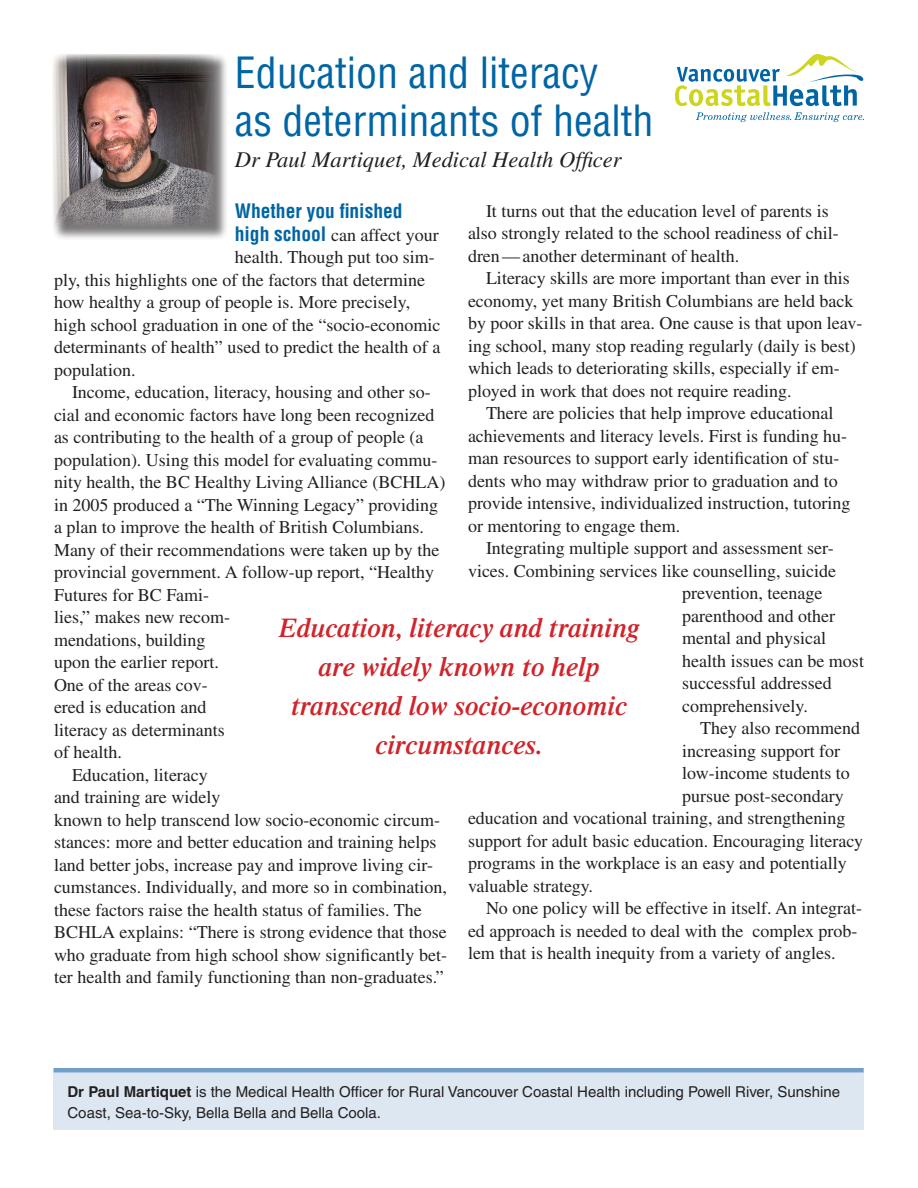
<style>
.page{position:relative;width:918px;height:1188px;background:#fff}
.page>*{position:absolute;margin:0;border:0;box-sizing:border-box;transform-origin:0 0}
.Headline{font:condensed 42px/48px "Helvetica";color:#0065a4}
.Call-out{font:italic 600 27px/39px "Times";color:#d1232a;text-align:center}
.Subhead{font:italic 22.5px "Times";color:#231f20}
.Text_First_Paragraph{font:700 condensed 19.5px "Helvetica";color:#0065a4}
.Text_Second_Paragrap{font:18px/22.5px "Times";color:#231f20}
.Text_First_Paragraph-2{font:18px "Times";color:#231f20}
.t1{font:15px/21px "Helvetica";color:#231f20}
.s1{font-family:"Helvetica";font-weight:700;font-stretch:condensed;font-size:19.5px;color:#0065a4}
.s2{font-weight:700}
</style>
<div class="page">
<div style="left:53px;top:1068px;width:811px;height:62px;background:#dde7f2"></div>
<hr style="left:54px;top:1068px;width:810px;height:4px;background:#729eca">
<div style="left:51px;top:53px;width:177px;height:188px;background:#231f20;opacity:.6"></div>
<img style="left:52px;top:54px;width:162px;height:173px">
<svg style="left:696px;top:112px;width:168px;height:10px"></svg>
<svg style="left:675px;top:54px;width:189px;height:52px"></svg>
<p class="Headline" style="left:235px;top:48px;width:420px">Education and literacy<br>as determinants of health</p>
<p class="Subhead" style="left:235px;top:147px;width:388px">Dr Paul Martiquet, Medical Health Officer</p>
<p class="Text_First_Paragraph" style="left:235px;top:199px;width:169px">Whether you finished</p>
<p class="Text_First_Paragraph-2" style="left:235px;top:224px;width:205px"><span class="s1">high school</span> can affect your</p>
<p class="Text_First_Paragraph-2" style="left:235px;top:247px;width:202px">health. Though put too sim-</p>
<p class="Text_First_Paragraph-2" style="left:54px;top:269px;width:373px">ply, this highlights one of the factors that determine</p>
<p class="Text_First_Paragraph-2" style="left:54px;top:292px;width:358px">how healthy a group of people is. More precisely,</p>
<p class="Text_First_Paragraph-2" style="left:54px;top:314px;width:388px">high school graduation in one of the “socio-economic</p>
<p class="Text_First_Paragraph-2" style="left:54px;top:337px;width:388px">determinants of health” used to predict the health of a</p>
<p class="Text_First_Paragraph-2" style="left:54px;top:359px;width:83px">population.</p>
<p class="Text_Second_Paragrap" style="left:54px;top:381px;width:393px;text-indent:18px">Income, education, literacy, housing and other so&shy;cial and economic factors have long been recognized as contributing to the health of a group of people (a population). Using this model for evaluating commu&shy;nity health, the BC Healthy Living Alliance (BCHLA) in 2005 produced a “The Winning Legacy” providing a plan to improve the health of British Columbians.<br>Many of their recommendations were taken up by the provincial government. A follow-up report, “Healthy Futures for BC Fami-<br>lies,” makes new recom-<br>mendations, building<br>upon the earlier report.<br>One of the areas cov-<br>ered is education and<br>literacy as determinants<br>of health.</p>
<p class="Text_Second_Paragrap" style="left:54px;top:763px;width:395px;text-indent:18px">Education, literacy<br>and training are widely<br>known to help transcend low socio-economic circum&shy;stances: more and better education and training helps land better jobs, increase pay and improve living cir&shy;cumstances. Individually, and more so in combination, these factors raise the health status of families. The BCHLA explains: “There is strong evidence that those who graduate from high school show significantly bet&shy;ter health and family functioning than non-graduates.”</p>
<p class="Text_Second_Paragrap" style="left:468px;top:199px;width:372px;text-indent:18px">It turns out that the education level of parents is also strongly related to the school readiness of chil&shy;dren—another determinant of health.</p>
<p class="Text_Second_Paragrap" style="left:468px;top:267px;width:396px;text-indent:18px">Literacy skills are more important than ever in this economy, yet many British Columbians are held back by poor skills in that area. One cause is that upon leav&shy;ing school, many stop reading regularly (daily is best) which leads to deteriorating skills, especially if em&shy;ployed in work that does not require reading.</p>
<p class="Text_Second_Paragrap" style="left:468px;top:402px;width:384px;text-indent:18px">There are policies that help improve educational achievements and literacy levels. First is funding hu&shy;man resources to support early identification of stu&shy;dents who may withdraw prior to graduation and to provide intensive, individualized instruction, tutoring or mentoring to engage them.</p>
<p class="Text_Second_Paragrap" style="left:486px;top:537px;width:349px">Integrating multiple support and assessment ser-</p>
<p class="Text_Second_Paragrap" style="left:468px;top:559px;width:370px">vices. Combining services like counselling, suicide</p>
<p class="Text_Second_Paragrap" style="left:682px;top:582px;width:142px">prevention, teenage</p>
<p class="Text_Second_Paragrap" style="left:682px;top:604px;width:154px">parenthood and other</p>
<p class="Text_Second_Paragrap" style="left:682px;top:627px;width:145px">mental and physical</p>
<p class="Text_Second_Paragrap" style="left:682px;top:649px;width:183px">health issues can be most</p>
<p class="Text_Second_Paragrap" style="left:682px;top:672px;width:151px">successful addressed</p>
<p class="Text_Second_Paragrap" style="left:682px;top:694px;width:127px">comprehensively.</p>
<p class="Text_Second_Paragrap" style="left:700px;top:717px;width:161px">They also recommend</p>
<p class="Text_Second_Paragrap" style="left:682px;top:739px;width:159px">increasing support for</p>
<p class="Text_Second_Paragrap" style="left:682px;top:762px;width:169px">low-income students to</p>
<p class="Text_Second_Paragrap" style="left:682px;top:784px;width:163px">pursue post-secondary</p>
<p class="Text_Second_Paragrap" style="left:468px;top:807px;width:379px">education and vocational training, and strengthening</p>
<p class="Text_Second_Paragrap" style="left:468px;top:829px;width:397px">support for adult basic education. Encouraging literacy</p>
<p class="Text_Second_Paragrap" style="left:468px;top:852px;width:380px">programs in the workplace is an easy and potentially</p>
<p class="Text_Second_Paragrap" style="left:468px;top:874px;width:127px">valuable strategy.</p>
<p class="Text_Second_Paragrap" style="left:468px;top:897px;width:396px;text-indent:18px">No one policy will be effective in itself. An integrat&shy;ed approach is needed to deal with the complex prob&shy;lem that is health inequity from a variety of angles.</p>
<p class="Call-out" style="left:279px;top:608px;width:362px">Education, literacy and training are widely known to help transcend low socio-economic circumstances.</p>
<p class="t1" style="left:68px;top:1081px;width:774px"><span class="s2">Dr Paul Martiquet</span> is the Medical Health Officer for Rural Vancouver Coastal Health including Powell River, Sunshine<br>Coast, Sea-to-Sky, Bella Bella and Bella Coola.</p>
</div>
